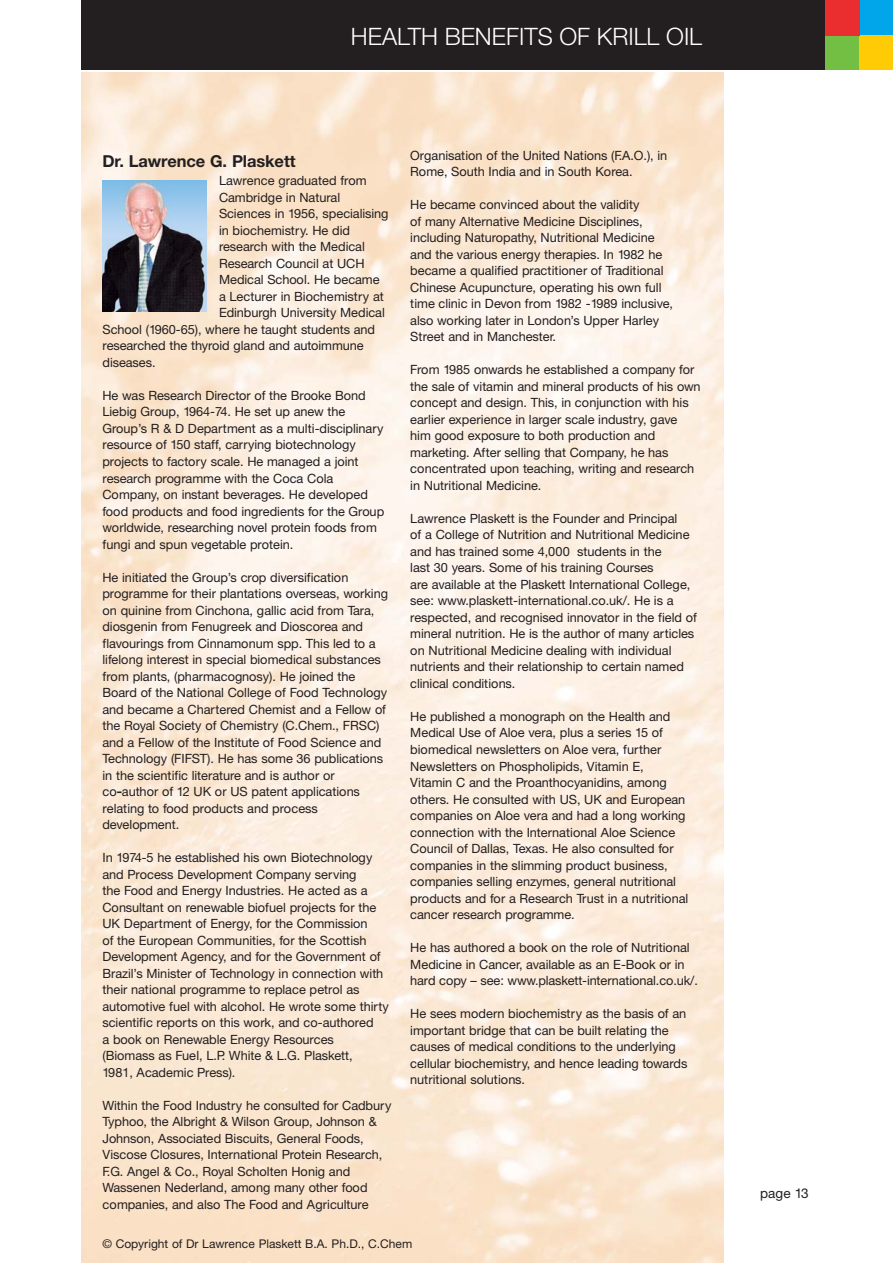
<style>
.page{position:relative;width:893px;height:1263px;background:#fff}
.page>*{position:absolute;margin:0;border:0;box-sizing:border-box;transform-origin:0 0}
.t1{font:300 24px "Helvetica Neue";color:#fff}
.t2{font:700 16.5px "Helvetica Neue";letter-spacing:-.005em;color:#231f20}
.t3{font:13.5px "Helvetica Neue";color:#231f20}
.t4{font:12.75px/16.5px "Helvetica Neue";letter-spacing:-.005em;color:#231f20}
.t5{font:12px "Helvetica Neue";color:#231f20}
.s1{font-family:"Hira Kaku Pro W6 90 pv RKSJ H"}
</style>
<div class="page">
<div style="left:81px;top:0;width:812px;height:70px;background:#231f20"></div>
<div style="left:859px;top:0;width:34px;height:36px;background:#00a6e9"></div>
<div style="left:825px;top:36px;width:34px;height:34px;background:#72bf44"></div>
<div style="left:859px;top:36px;width:34px;height:34px;background:#ffcb04"></div>
<div style="left:825px;top:0;width:34px;height:36px;background:#ea2d2f"></div>
<img style="left:102px;top:180px;width:105px;height:132px">
<h1 class="t1" style="left:351px;top:28px;width:353px">HEALTH BENEFITS OF KRILL OIL</h1>
<p class="t2" style="left:102px;top:155px;width:194px">Dr. Lawrence G. Plaskett</p>
<p class="t4" style="left:219px;top:174px;width:149px">Lawrence graduated from</p>
<p class="t4" style="left:219px;top:190px;width:123px">Cambridge in Natural</p>
<p class="t4" style="left:219px;top:207px;width:171px">Sciences in 1956, specialising</p>
<p class="t4" style="left:219px;top:223px;width:132px">in biochemistry. He did</p>
<p class="t4" style="left:219px;top:240px;width:147px">research with the Medical</p>
<p class="t4" style="left:219px;top:256px;width:147px">Research Council at UCH</p>
<p class="t4" style="left:219px;top:273px;width:162px">Medical School. He became</p>
<p class="t4" style="left:219px;top:289px;width:166px">a Lecturer in Biochemistry at</p>
<p class="t4" style="left:219px;top:306px;width:167px">Edinburgh University Medical</p>
<p class="t4" style="left:102px;top:322px;width:274px">School (1960-65), where he taught students and</p>
<p class="t4" style="left:102px;top:339px;width:263px">researched the thyroid gland and autoimmune</p>
<p class="t4" style="left:102px;top:355px;width:55px">diseases.</p>
<p class="t4" style="left:102px;top:388px;width:283px">He was Research Director of the Brooke Bond Liebig Group, 1964-74. He set up anew the Group’s R &amp; D Department as a multi-disciplinary resource of 150 staff, carrying biotechnology projects to factory scale. He managed a joint research programme with the Coca Cola Company, on instant beverages. He developed food products and food ingredients for the Group worldwide, researching novel protein foods from fungi and spun vegetable protein.</p>
<p class="t4" style="left:102px;top:570px;width:287px">He initiated the Group’s crop diversification programme for their plantations overseas, working on quinine from Cinchona, gallic acid from Tara, diosgenin from Fenugreek and Dioscorea and flavourings from Cinnamonum spp. This led to a lifelong interest in special biomedical substances from plants, (pharmacognosy). He joined the Board of the National College of Food Technology and became a Chartered Chemist and a Fellow of the Royal Society of Chemistry (C.Chem., FRSC) and a Fellow of the Institute of Food Science and Technology (FIFST). He has some 36 publications in the scientific literature and is author or co<span class="s1">-</span>author of 12 UK or US patent applications relating to food products and process development.</p>
<p class="t4" style="left:102px;top:850px;width:288px">In 1974-5 he established his own Biotechnology and Process Development Company serving<br>the Food and Energy Industries. He acted as a Consultant on renewable biofuel projects for the UK Department of Energy, for the Commission<br>of the European Communities, for the Scottish Development Agency, and for the Government of Brazil’s Minister of Technology in connection with their national programme to replace petrol as automotive fuel with alcohol. He wrote some thirty scientific reports on this work, and co-authored<br>a book on Renewable Energy Resources (Biomass as Fuel, L.P. White &amp; L.G. Plaskett,<br>1981, Academic Press).</p>
<p class="t4" style="left:102px;top:1098px;width:290px">Within the Food Industry he consulted for Cadbury Typhoo, the Albright &amp; Wilson Group, Johnson &amp; Johnson, Associated Biscuits, General Foods, Viscose Closures, International Protein Research, F.G. Angel &amp; Co., Royal Scholten Honig and Wassenen Nederland, among many other food companies, and also The Food and Agriculture</p>
<p class="t4" style="left:410px;top:148px;width:258px">Organisation of the United Nations (F.A.O.), in<br>Rome, South India and in South Korea.</p>
<p class="t4" style="left:410px;top:198px;width:264px">He became convinced about the validity<br>of many Alternative Medicine Disciplines, including Naturopathy, Nutritional Medicine and the various energy therapies. In 1982 he became a qualified practitioner of Traditional Chinese Acupuncture, operating his own full time clinic in Devon from 1982 -1989 inclusive, also working later in London’s Upper Harley Street and in Manchester.</p>
<p class="t4" style="left:410px;top:363px;width:292px">From 1985 onwards he established a company for the sale of vitamin and mineral products of his own concept and design. This, in conjunction with his earlier experience in larger scale industry, gave him good exposure to both production and marketing. After selling that Company, he has concentrated upon teaching, writing and research in Nutritional Medicine.</p>
<p class="t4" style="left:410px;top:511px;width:288px">Lawrence Plaskett is the Founder and Principal<br>of a College of Nutrition and Nutritional Medicine and has trained some 4,000 students in the<br>last 30 years. Some of his training Courses<br>are available at the Plaskett International College, see: www.plaskett-international.co.uk/. He is a respected, and recognised innovator in the field of mineral nutrition. He is the author of many articles on Nutritional Medicine dealing with individual nutrients and their relationship to certain named clinical conditions.</p>
<p class="t4" style="left:410px;top:709px;width:279px">He published a monograph on the Health and Medical Use of Aloe vera, plus a series 15 of biomedical newsletters on Aloe vera, further Newsletters on Phospholipids, Vitamin E, Vitamin C and the Proanthocyanidins, among others. He consulted with US, UK and European companies on Aloe vera and had a long working connection with the International Aloe Science Council of Dallas, Texas. He also consulted for companies in the slimming product business, companies selling enzymes, general nutritional products and for a Research Trust in a nutritional cancer research programme.</p>
<p class="t4" style="left:410px;top:940px;width:289px">He has authored a book on the role of Nutritional<br>Medicine in Cancer, available as an E-Book or in hard copy – see: www.plaskett-international.co.uk/.</p>
<p class="t4" style="left:410px;top:1006px;width:279px">He sees modern biochemistry as the basis of an important bridge that can be built relating the causes of medical conditions to the underlying cellular biochemistry, and hence leading towards nutritional solutions.</p>
<p class="t5" style="left:102px;top:1239px;width:311px">© Copyright of Dr Lawrence Plaskett B.A. Ph.D., C.Chem</p>
<p class="t3" style="left:760px;top:1188px;width:50px">page 13</p>
</div>
